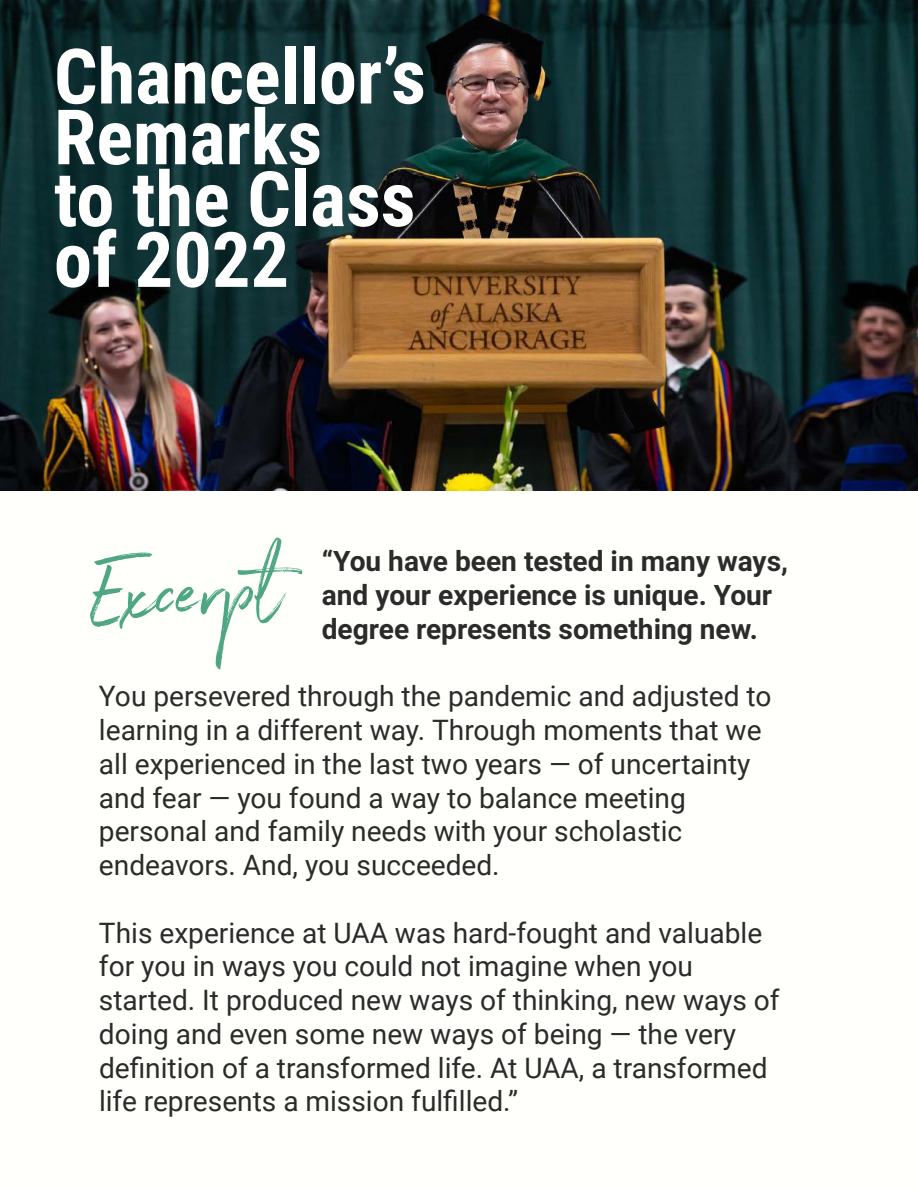
<style>
.page{position:relative;width:918px;height:1188px;background:#fffffb}
.page>*{position:absolute;margin:0;border:0;box-sizing:border-box;transform-origin:0 0}
.t1{font:100.2px "Northwell";color:#4ea685}
.t2{font:700 76.5px/61.2px "Roboto Condensed";color:#fff}
.t3{font:28.2px/33.8px "Roboto";color:#2b2b2b}
.t4{font:700 28.2px/33.8px "Roboto";color:#2b2b2b}
</style>
<div class="page">
<img style="left:0;top:0;width:918px;height:491px">
<h2 class="t2" style="left:54px;top:54px;width:373px">Chancellor’s<br>Remarks<br>to the Class of 2022</h2>
<h1 class="t1" style="left:93px;top:518px;width:192px">Excerpt</h1>
<p class="t4" style="left:322px;top:545px;width:468px">“You have been tested in many ways, and your experience is unique. Your degree represents something new.</p>
<p class="t3" style="left:99px;top:680px;width:674px">You persevered through the pandemic and adjusted to learning in a different way. Through moments that we all experienced in the last two years — of uncertainty and fear — you found a way to balance meeting personal and family needs with your scholastic endeavors. And, you succeeded.</p>
<p class="t3" style="left:99px;top:916px;width:682px">This experience at UAA was hard-fought and valuable for you in ways you could not imagine when you started. It produced new ways of thinking, new ways of doing and even some new ways of being — the very defi nition of a transformed life. At UAA, a transformed life represents a mission fulfi lled.”</p>
</div>
